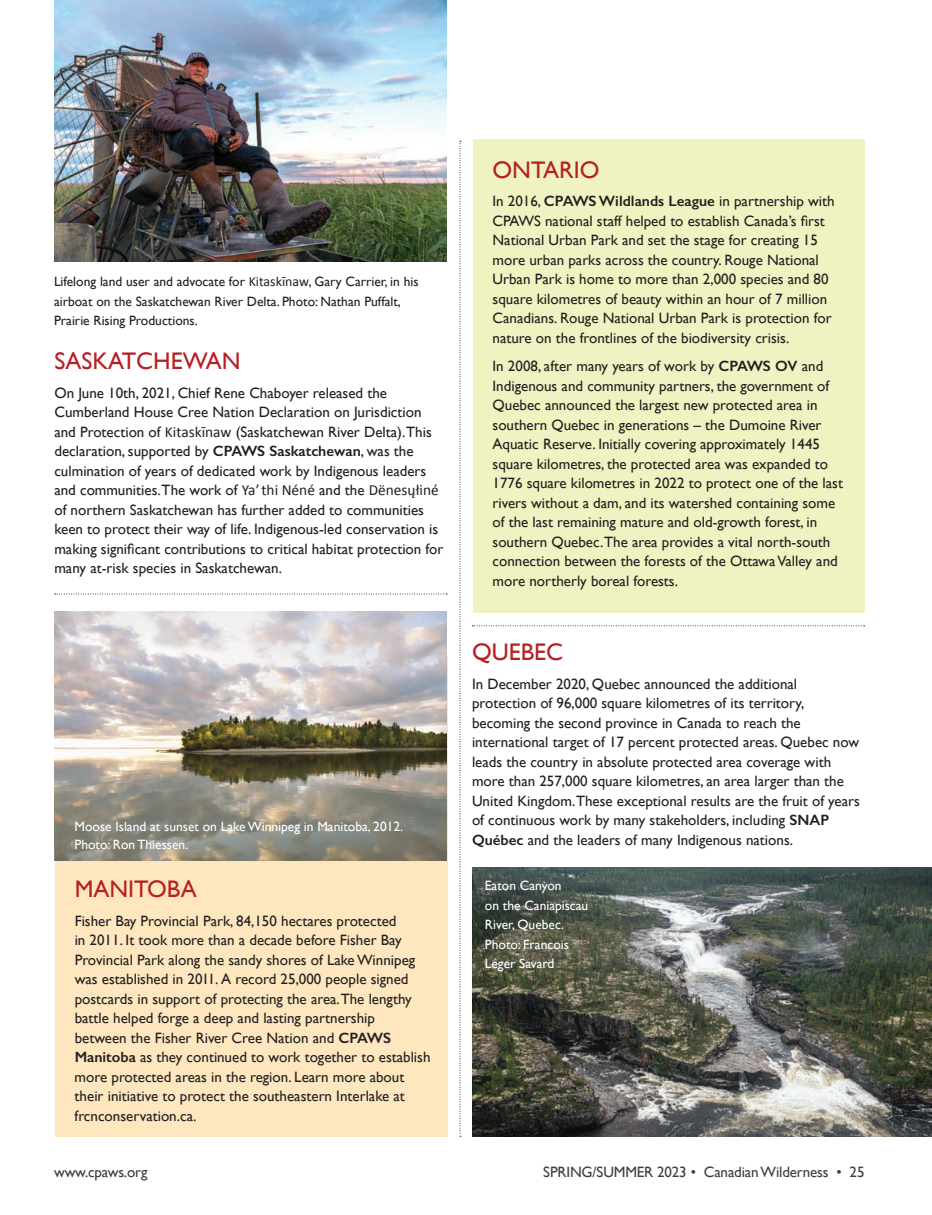
<style>
.page{position:relative;width:932px;height:1215px;background:#fff}
.page>*{position:absolute;margin:0;border:0;box-sizing:border-box;transform-origin:0 0}
.t1{font:24px "Gill Sans";color:#b62024}
.t2{font:15px/19.5px "Gill Sans";color:#231f20}
.t3{font:15px "Gill Sans";letter-spacing:-.01em;color:#3e3e3f}
.t4{font:13.5px/19.5px "Gill Sans";color:#231f20}
.t5{font:13.5px/19.5px "Gill Sans";color:#fff}
.s1{font-family:"Calibri";font-size:13.8px}
.s2{font-family:"Calibri";font-size:15.3px}
.s3{font-weight:600}
</style>
<div class="page">
<div style="left:472px;top:139px;width:392px;height:474px;background:#f0f3c1"></div>
<div style="left:55px;top:656px;width:392px;height:481px;background:#fee7bf"></div>
<img style="left:54px;top:0;width:392px;height:261px">
<svg style="left:55px;top:594px;width:392px;height:1px"></svg>
<img style="left:54px;top:612px;width:392px;height:249px">
<img style="left:472px;top:867px;width:460px;height:270px">
<svg style="left:459px;top:141px;width:2px;height:996px"></svg>
<svg style="left:472px;top:626px;width:392px;height:1px"></svg>
<p class="t4" style="left:54px;top:272px;width:366px">Lifelong land user and advocate for <span class="s1">Kitaskīnaw</span>, Gary Carrier, in his airboat on the Saskatchewan River Delta. Photo: Nathan Puffalt,<br>Prairie Rising Productions.</p>
<h1 class="t1" style="left:54px;top:347px;width:188px">SASKATCHEWAN</h1>
<p class="t2" style="left:54px;top:383px;width:390px">On June 10th, 2021, Chief Rene Chaboyer released the Cumberland House Cree Nation Declaration on Jurisdiction and Protection of <span class="s2">Kitaskīnaw</span> (Saskatchewan River Delta).This declaration, supported by <span class="s3">CPAWS Saskatchewan</span>, was the culmination of years of dedicated work by Indigenous leaders and communities.The work of <span class="s2">Ya’ thi Néné</span> and the <span class="s2">Dënesųłiné </span>of northern Saskatchewan has further added to communities keen to protect their way of life. Indigenous-led conservation is making significant contributions to critical habitat protection for many at-risk species in Saskatchewan.</p>
<p class="t5" style="left:75px;top:817px;width:330px;line-height:18px">Moose Island at sunset on LakeWinnipeg in Manitoba, 2012.<br>Photo: Ron Thiessen.</p>
<h1 class="t1" style="left:75px;top:875px;width:124px">MANITOBA</h1>
<p class="t2" style="left:75px;top:911px;width:357px">Fisher Bay Provincial Park, 84,150 hectares protected<br>in 2011. It took more than a decade before Fisher Bay Provincial Park along the sandy shores of LakeWinnipeg was established in 2011. A record 25,000 people signed postcards in support of protecting the area.The lengthy battle helped forge a deep and lasting partnership between the Fisher River Cree Nation and <span class="s3">CPAWS Manitoba</span> as they continued to work together to establish more protected areas in the region. Learn more about their initiative to protect the southeastern Interlake at frcnconservation.ca.</p>
<h1 class="t1" style="left:492px;top:155px;width:108px">ONTARIO</h1>
<p class="t2" style="left:492px;top:191px;width:344px">In 2016, <span class="s3">CPAWS Wildlands League</span> in partnership with CPAWS national staff helped to establish Canada’s first National Urban Park and set the stage for creating 15 more urban parks across the country. Rouge National Urban Park is home to more than 2,000 species and 80 square kilometres of beauty within an hour of 7 million Canadians. Rouge National Urban Park is protection for nature on the frontlines of the biodiversity crisis.</p>
<p class="t2" style="left:492px;top:356px;width:352px">In 2008, after many years of work by <span class="s3">CPAWS OV</span> and Indigenous and community partners, the government of Quebec announced the largest new protected area in southern Quebec in generations – the Dumoine River Aquatic Reserve. Initially covering approximately 1445 square kilometres, the protected area was expanded to 1776 square kilometres in 2022 to protect one of the last rivers without a dam, and its watershed containing some of the last remaining mature and old-growth forest, in southern Quebec.The area provides a vital north-south connection between the forests of the Ottawa Valley and more northerly boreal forests.</p>
<h1 class="t1" style="left:472px;top:638px;width:93px">QUEBEC</h1>
<p class="t2" style="left:472px;top:674px;width:389px">In December 2020, Quebec announced the additional protection of 96,000 square kilometres of its territory, becoming the second province in Canada to reach the international target of 17 percent protected areas. Quebec now leads the country in absolute protected area coverage with more than 257,000 square kilometres, an area larger than the United Kingdom.These exceptional results are the fruit of years of continuous work by many stakeholders, including <span class="s3">SNAP Québec</span> and the leaders of many Indigenous nations.</p>
<p class="t5" style="left:485px;top:876px;width:105px">Eaton Canyon<br>on the Caniapiscau<br>River, Quebec.<br>Photo: Francois<br>Léger Savard</p>
<p class="t3" style="left:54px;top:1164px;width:95px">www.cpaws.org</p>
<p class="t3" style="left:543px;top:1164px;width:323px">SPRING/SUMMER 2023 • Canadian Wilderness • 25</p>
</div>
